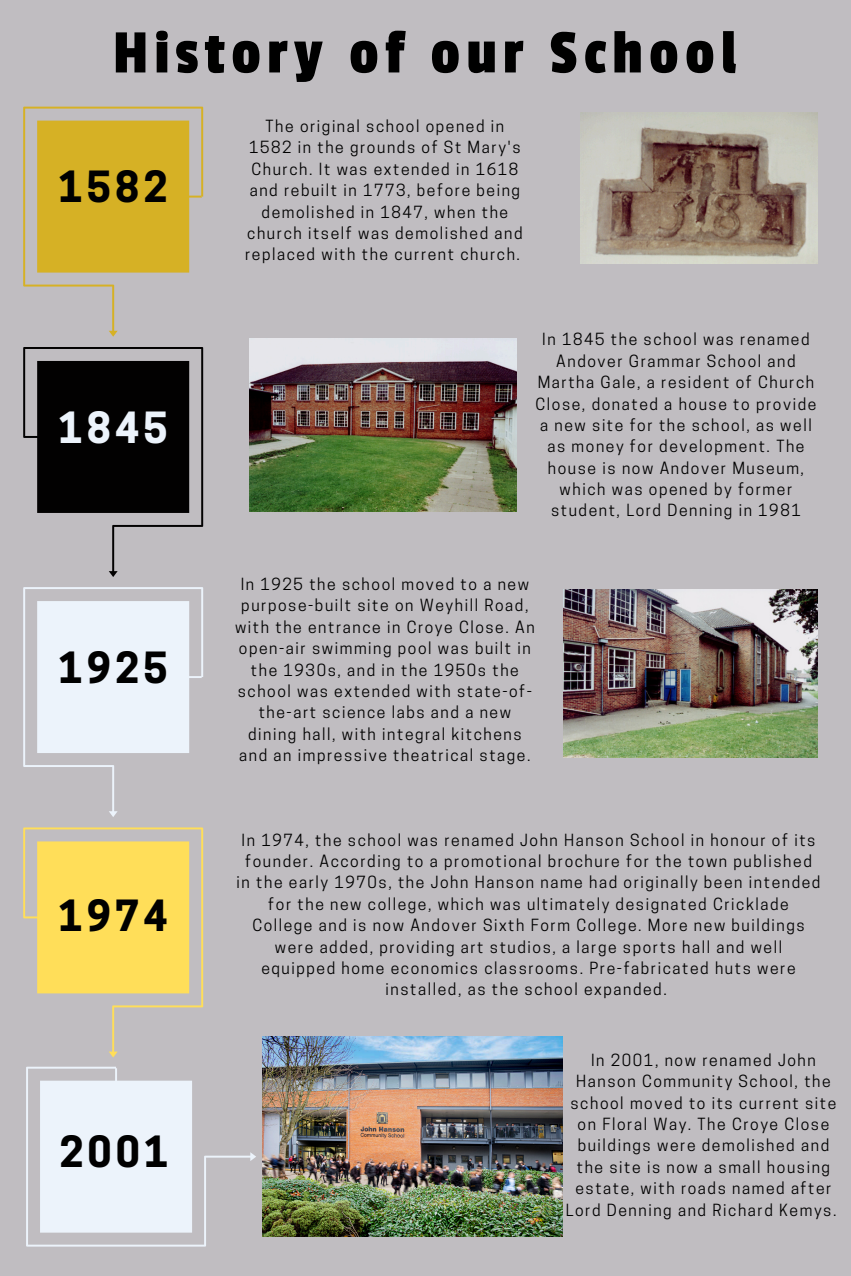
<style>
.page{position:relative;width:851px;height:1276px;background:#fff}
.page>*{position:absolute;margin:0;border:0;box-sizing:border-box;transform-origin:0 0}
.t1{font:64.5px "Passion One";letter-spacing:.1em;color:#000}
.t2{font:700 40.35px "Cooper Hewitt";letter-spacing:.1em;color:#000}
.t3{font:700 40.35px "Cooper Hewitt";color:#ecf3fb}
.t4{font:15.75px/21.3px "Cooper Hewitt";letter-spacing:.1em;color:#000;text-align:center}
</style>
<div class="page">
<div style="left:0;top:0;width:850px;height:1276px;background:#c0bdc1"></div>
<svg style="left:23px;top:107px;width:180px;height:230px"></svg>
<svg style="left:23px;top:347px;width:180px;height:230px"></svg>
<svg style="left:23px;top:587px;width:180px;height:230px"></svg>
<svg style="left:23px;top:827px;width:180px;height:230px"></svg>
<img style="left:580px;top:113px;width:237px;height:151px">
<img style="left:563px;top:590px;width:254px;height:167px">
<img style="left:249px;top:339px;width:267px;height:173px">
<svg style="left:26px;top:1066px;width:230px;height:180px"></svg>
<img style="left:262px;top:1036px;width:300px;height:201px">
<h2 class="t1" style="left:113px;top:19px;width:624px">History of our School</h2>
<p class="t2" style="left:59px;top:172px;width:110px">1582</p>
<p class="t3" style="left:59px;top:413px;width:110px">1845</p>
<h2 class="t2" style="left:59px;top:653px;width:110px">1925</h2>
<p class="t2" style="left:59px;top:900px;width:110px">1974</p>
<p class="t2" style="left:59px;top:1136px;width:110px">2001</p>
<h1 class="t4" style="left:245px;top:117px;width:279px">The original school opened in<br>1582 in the grounds of St Mary's<br>Church. It was extended in 1618 and rebuilt in 1773, before being demolished in 1847, when the church itself was demolished and replaced with the current church.</h1>
<p class="t4" style="left:535px;top:331px;width:282px">In 1845 the school was renamed<br>Andover Grammar School and<br>Martha Gale, a resident of Church<br>Close, donated a house to provide a new site for the school, as well as money for development. The house is now Andover Museum, which was opened by former student, Lord Denning in 1981</p>
<p class="t4" style="left:235px;top:575px;width:301px">In 1925 the school moved to a new purpose-built site on Weyhill Road, with the entrance in Croye Close. An open-air swimming pool was built in the 1930s, and in the 1950s the school was extended with state-of&shy;the-art science labs and a new dining hall, with integral kitchens and an impressive theatrical stage.</p>
<p class="t4" style="left:236px;top:831px;width:585px">In 1974, the school was renamed John Hanson School in honour of its founder. According to a promotional brochure for the town published in the early 1970s, the John Hanson name had originally been intended for the new college, which was ultimately designated Cricklade College and is now Andover Sixth Form College. More new buildings were added, providing art studios, a large sports hall and well equipped home economics classrooms. Pre-fabricated huts were installed, as the school expanded.</p>
<h2 class="t4" style="left:565px;top:1051px;width:272px">In 2001, now renamed John<br>Hanson Community School, the school moved to its current site on Floral Way. The Croye Close buildings were demolished and the site is now a small housing estate, with roads named after<br>Lord Denning and Richard Kemys.</h2>
</div>
